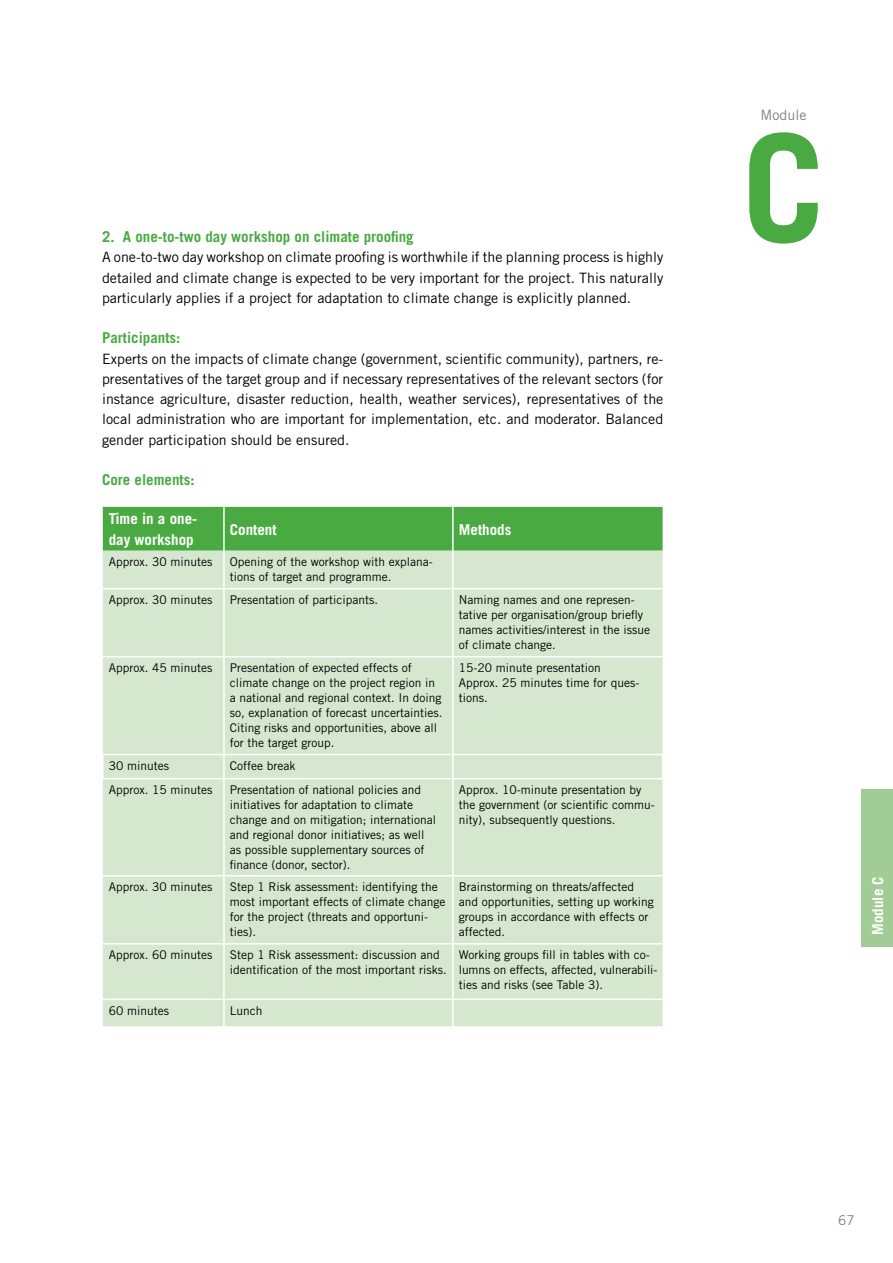
<style>
.page{position:relative;width:893px;height:1263px;background:#fff}
.page>*{position:absolute;margin:0;border:0;box-sizing:border-box;transform-origin:0 0}
.t1{font:700 150px "Trade Gothic";color:#49aa42}
.t2{font:700 15px "Trade Gothic";color:#49aa42}
.t3{font:700 15px/20.2px "Trade Gothic";color:#fff}
.t4{font:14.25px/20.2px "Trade Gothic";color:#000;text-align:justify}
.t5{font:14.25px "Trade Gothic";color:#807f83}
.t6{font:13.5px "Trade Gothic";color:#807f83}
.t7{font:12px/15px "Trade Gothic";color:#000}
</style>
<div class="page">
<div style="left:103px;top:507px;width:560px;height:44px;background:#49aa42"></div>
<div style="left:103px;top:551px;width:560px;height:475px;background:#d6e7cf"></div>
<hr style="left:223px;top:551px;width:2px;height:37px;background:#fff">
<hr style="left:452px;top:551px;width:2px;height:37px;background:#fff">
<hr style="left:103px;top:588px;width:121px;height:1px;background:#fff">
<hr style="left:224px;top:588px;width:229px;height:1px;background:#fff">
<hr style="left:223px;top:589px;width:2px;height:67px;background:#fff">
<hr style="left:453px;top:588px;width:210px;height:1px;background:#fff">
<hr style="left:452px;top:589px;width:2px;height:67px;background:#fff">
<hr style="left:103px;top:656px;width:121px;height:1px;background:#fff">
<hr style="left:224px;top:656px;width:229px;height:1px;background:#fff">
<hr style="left:223px;top:657px;width:2px;height:97px;background:#fff">
<hr style="left:453px;top:656px;width:210px;height:1px;background:#fff">
<hr style="left:452px;top:657px;width:2px;height:97px;background:#fff">
<hr style="left:223px;top:779px;width:2px;height:96px;background:#fff">
<hr style="left:452px;top:779px;width:2px;height:96px;background:#fff">
<hr style="left:103px;top:875px;width:121px;height:1px;background:#fff">
<hr style="left:224px;top:875px;width:229px;height:1px;background:#fff">
<hr style="left:223px;top:876px;width:2px;height:67px;background:#fff">
<hr style="left:453px;top:875px;width:210px;height:1px;background:#fff">
<hr style="left:452px;top:876px;width:2px;height:67px;background:#fff">
<hr style="left:103px;top:943px;width:121px;height:1px;background:#fff">
<hr style="left:224px;top:943px;width:229px;height:1px;background:#fff">
<hr style="left:223px;top:944px;width:2px;height:54px;background:#fff">
<hr style="left:453px;top:943px;width:210px;height:1px;background:#fff">
<hr style="left:452px;top:944px;width:2px;height:54px;background:#fff">
<hr style="left:103px;top:998px;width:121px;height:2px;background:#fff">
<hr style="left:224px;top:998px;width:229px;height:2px;background:#fff">
<hr style="left:223px;top:1000px;width:2px;height:26px;background:#fff">
<hr style="left:453px;top:998px;width:210px;height:2px;background:#fff">
<hr style="left:452px;top:1000px;width:2px;height:26px;background:#fff">
<hr style="left:102px;top:754px;width:122px;height:1px;background:#fff">
<hr style="left:102px;top:755px;width:2px;height:23px;background:#fff">
<hr style="left:224px;top:754px;width:229px;height:1px;background:#fff">
<hr style="left:223px;top:755px;width:2px;height:23px;background:#fff">
<hr style="left:453px;top:754px;width:210px;height:1px;background:#fff">
<hr style="left:452px;top:755px;width:2px;height:23px;background:#fff">
<svg style="left:662px;top:755px;width:1px;height:23px"></svg>
<hr style="left:102px;top:778px;width:122px;height:1px;background:#fff">
<hr style="left:224px;top:778px;width:229px;height:1px;background:#fff">
<hr style="left:453px;top:778px;width:210px;height:1px;background:#fff">
<hr style="left:223px;top:507px;width:2px;height:44px;background:#fff">
<hr style="left:452px;top:507px;width:2px;height:44px;background:#fff">
<div style="left:861px;top:789px;width:32px;height:158px;background:#a2cc95"></div>
<p class="t2" style="left:102px;top:227px;width:313px">2. A one-to-two day workshop on climate proofing</p>
<p class="t4" style="left:102px;top:247px;width:563px">A one-to-two day workshop on climate proofing is worthwhile if the planning process is highly detailed and climate change is expected to be very important for the project. This naturally particularly applies if a project for adaptation to climate change is explicitly planned.</p>
<p class="t2" style="left:102px;top:329px;width:80px">Participants:</p>
<p class="t4" style="left:102px;top:348px;width:563px">Experts on the impacts of climate change (government, scientific community), partners, re&shy;presentatives of the target group and if necessary representatives of the relevant sectors (for instance agriculture, disaster reduction, health, weather services), representatives of the local administration who are important for implementation, etc. and moderator. Balanced gender participation should be ensured.</p>
<p class="t2" style="left:102px;top:470px;width:94px">Core elements:</p>
<p class="t3" style="left:109px;top:509px;width:90px">Time in a one&shy;day workshop</p>
<p class="t3" style="left:230px;top:519px;width:48px">Content</p>
<p class="t3" style="left:459px;top:519px;width:54px">Methods</p>
<p class="t7" style="left:109px;top:554px;width:105px">Approx. 30 minutes</p>
<p class="t7" style="left:230px;top:554px;width:205px">Opening of the workshop with explana&shy;tions of target and programme.</p>
<p class="t7" style="left:109px;top:592px;width:105px">Approx. 30 minutes</p>
<p class="t7" style="left:230px;top:592px;width:150px">Presentation of participants.</p>
<p class="t7" style="left:459px;top:592px;width:193px">Naming names and one represen&shy;tative per organisation/group briefly names activities/interest in the issue of climate change.</p>
<p class="t7" style="left:109px;top:660px;width:105px">Approx. 45 minutes</p>
<p class="t7" style="left:230px;top:660px;width:214px">Presentation of expected effects of climate change on the project region in a national and regional context. In doing so, explanation of forecast uncertainties.<br>Citing risks and opportunities, above all for the target group.</p>
<p class="t7" style="left:459px;top:660px;width:182px">15-20 minute presentation<br>Approx. 25 minutes time for ques&shy;tions.</p>
<p class="t7" style="left:109px;top:758px;width:62px">30 minutes</p>
<p class="t7" style="left:230px;top:758px;width:67px">Coffee break</p>
<p class="t7" style="left:109px;top:782px;width:105px">Approx. 15 minutes</p>
<p class="t7" style="left:230px;top:782px;width:208px">Presentation of national policies and initiatives for adaptation to climate change and on mitigation; international and regional donor initiatives; as well as possible supplementary sources of finance (donor, sector).</p>
<p class="t7" style="left:459px;top:782px;width:197px">Approx. 10-minute presentation by the government (or scientific commu&shy;nity), subsequently questions.</p>
<p class="t7" style="left:109px;top:879px;width:105px">Approx. 30 minutes</p>
<p class="t7" style="left:230px;top:879px;width:217px">Step 1 Risk assessment: identifying the most important effects of climate change for the project (threats and opportuni&shy;ties).</p>
<p class="t7" style="left:459px;top:879px;width:196px">Brainstorming on threats/affected and opportunities, setting up working groups in accordance with effects or affected.</p>
<p class="t7" style="left:109px;top:947px;width:105px">Approx. 60 minutes</p>
<p class="t7" style="left:230px;top:947px;width:218px">Step 1 Risk assessment: discussion and identification of the most important risks.</p>
<p class="t7" style="left:459px;top:947px;width:200px">Working groups fill in tables with co&shy;lumns on effects, affected, vulnerabili&shy;ties and risks (see Table 3).</p>
<p class="t7" style="left:109px;top:1003px;width:62px">60 minutes</p>
<p class="t7" style="left:230px;top:1003px;width:34px">Lunch</p>
<p class="t5" style="left:760px;top:106px;width:47px">Module</p>
<h1 class="t1" style="left:742px;top:96px;width:85px">C</h1>
<p class="t3" style="left:867px;top:935px;width:60px;rotate:-90deg">Module C</p>
<p class="t6" style="left:838px;top:1211px;width:18px">67</p>
</div>
